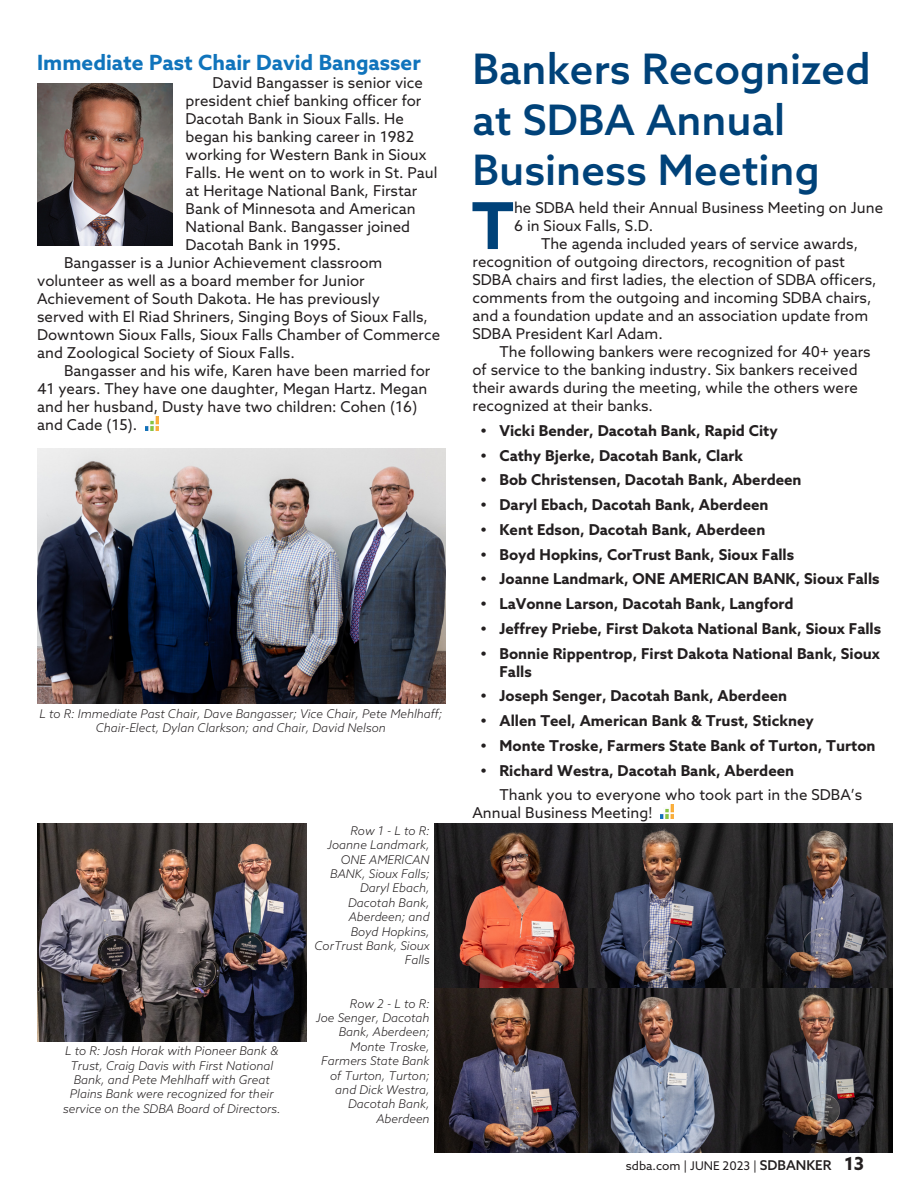
<style>
.page{position:relative;width:918px;height:1188px;background:#fff}
.page>*{position:absolute;margin:0;border:0;box-sizing:border-box;transform-origin:0 0}
.Drop_Cap{font:700 64.65px "Azo Sans";color:#004279}
.t1{font:500 42px/50.4px "Azo Sans";color:#004279}
.Body_Copy_Indent{font:700 21px "Azo Sans";color:#1074bc}
.Body_Copy_Indent-2{font:15px/18px "Azo Sans";color:#231f20}
.t2{font:700 15px/18px "Azo Sans";color:#231f20}
.Drop_Cap-2{font:15px/18px "Azo Sans";color:#231f20}
.t3{font:italic 300 12px/14.4px "Azo Sans";color:#231f20;text-align:right}
.t4{font:12px "Azo Sans";color:#231f20}
.s1{font-family:"Book Antiqua"}
.s2{font-weight:500;font-size:13.5px}
.s3{font-weight:700;font-size:18px}
</style>
<div class="page">
<img style="left:37px;top:448px;width:409px;height:256px">
<img style="left:145px;top:416px;width:13px;height:14px">
<img style="left:37px;top:84px;width:135px;height:162px">
<img style="left:661px;top:804px;width:13px;height:14px">
<img style="left:434px;top:824px;width:459px;height:329px">
<img style="left:37px;top:824px;width:270px;height:217px">
<p class="Body_Copy_Indent" style="left:37px;top:49px;width:385px">Immediate Past Chair David Bangasser</p>
<p class="Body_Copy_Indent-2" style="left:186px;top:74px;width:253px;text-indent:27px">David Bangasser is senior vice president chief banking officer for<br>Dacotah Bank in Sioux Falls. He began his banking career in 1982 working for Western Bank in Sioux<br>Falls. He went on to work in St. Paul at Heritage National Bank, Firstar<br>Bank of Minnesota and American<br>National Bank. Bangasser joined<br>Dacotah Bank in 1995.</p>
<p class="Body_Copy_Indent-2" style="left:37px;top:254px;width:405px;text-indent:27px">Bangasser is a Junior Achievement classroom volunteer as well as a board member for Junior Achievement of South Dakota. He has previously<br>served with El Riad Shriners, Singing Boys of Sioux Falls, Downtown Sioux Falls, Sioux Falls Chamber of Commerce and Zoological Society of Sioux Falls.</p>
<p class="Body_Copy_Indent-2" style="left:37px;top:362px;width:395px;text-indent:27px">Bangasser and his wife, Karen have been married for 41 years. They have one daughter, Megan Hartz. Megan and her husband, Dusty have two children: Cohen (16) and Cade (15).</p>
<p class="t3" style="left:39px;top:706px;width:404px;text-align:center">L to R: Immediate Past Chair, Dave Bangasser; Vice Chair, Pete Mehlhaff;<br>Chair-Elect, Dylan Clarkson; and Chair, David Nelson</p>
<p class="t3" style="left:63px;top:1044px;width:219px;text-align:center">L to R: Josh Horak with Pioneer Bank &amp; Trust, Craig Davis with First National Bank, and Pete Mehlhaff with Great Plains Bank were recognized for their service on the SDBA Board of Directors.</p>
<p class="t3" style="left:328px;top:823px;width:104px">Row 1 - L to R:<br>Joanne Landmark,<br>ONE AMERICAN<br>BANK, Sioux Falls;<br>Daryl Ebach,<br>Dacotah Bank,<br>Aberdeen; and</p>
<p class="t3" style="left:315px;top:924px;width:117px">Boyd Hopkins,<br>CorTrust Bank, Sioux<br>Falls</p>
<p class="t3" style="left:350px;top:996px;width:81px">Row 2 - L to R:</p>
<p class="t3" style="left:316px;top:1010px;width:115px">Joe Senger, Dacotah<br>Bank, Aberdeen;<br>Monte Troske,<br>Farmers State Bank of Turton, Turton; and Dick Westra,<br>Dacotah Bank,<br>Aberdeen</p>
<p class="t1" style="left:472px;top:43px;width:400px">Bankers Recognized at SDBA Annual<br>Business Meeting</p>
<p class="Drop_Cap" style="left:472px;top:183px;width:44px">T</p>
<p class="Drop_Cap-2" style="left:514px;top:199px;width:371px">he SDBA held their Annual Business Meeting on June<br>6 in Sioux Falls, S.D.</p>
<p class="Body_Copy_Indent-2" style="left:472px;top:235px;width:406px;text-indent:69px">The agenda included years of service awards, recognition of outgoing directors, recognition of past SDBA chairs and first ladies, the election of SDBA officers, comments from the outgoing and incoming SDBA chairs, and a foundation update and an association update from SDBA President Karl Adam.</p>
<p class="Body_Copy_Indent-2" style="left:472px;top:343px;width:400px;text-indent:27px">The following bankers were recognized for 40+ years of service to the banking industry. Six bankers received their awards during the meeting, while the others were recognized at their banks.</p>
<p class="t2" style="left:479px;top:421px;width:300px"><span class="s1">•</span> Vicki Bender, Dacotah Bank, Rapid City</p>
<p class="t2" style="left:479px;top:446px;width:266px"><span class="s1">•</span> Cathy Bjerke, Dacotah Bank, Clark</p>
<p class="t2" style="left:479px;top:471px;width:324px"><span class="s1">•</span> Bob Christensen, Dacotah Bank, Aberdeen</p>
<p class="t2" style="left:479px;top:495px;width:291px"><span class="s1">•</span> Daryl Ebach, Dacotah Bank, Aberdeen</p>
<p class="t2" style="left:479px;top:520px;width:288px"><span class="s1">•</span> Kent Edson, Dacotah Bank, Aberdeen</p>
<p class="t2" style="left:479px;top:545px;width:316px"><span class="s1">•</span> Boyd Hopkins, CorTrust Bank, Sioux Falls</p>
<p class="t2" style="left:479px;top:570px;width:402px"><span class="s1">•</span> Joanne Landmark, ONE AMERICAN BANK, Sioux Falls</p>
<p class="t2" style="left:479px;top:594px;width:316px"><span class="s1">•</span> LaVonne Larson, Dacotah Bank, Langford</p>
<p class="t2" style="left:479px;top:619px;width:403px"><span class="s1">•</span> Jeffrey Priebe, First Dakota National Bank, Sioux Falls</p>
<p class="t2" style="left:500px;top:644px;width:382px;text-indent:-20px"><span class="s1">•</span> Bonnie Rippentrop, First Dakota National Bank, Sioux<br>Falls</p>
<p class="t2" style="left:479px;top:687px;width:309px"><span class="s1">•</span> Joseph Senger, Dacotah Bank, Aberdeen</p>
<p class="t2" style="left:479px;top:711px;width:336px"><span class="s1">•</span> Allen Teel, American Bank &amp; Trust, Stickney</p>
<p class="t2" style="left:479px;top:736px;width:398px"><span class="s1">•</span> Monte Troske, Farmers State Bank of Turton, Turton</p>
<p class="t2" style="left:479px;top:761px;width:316px"><span class="s1">•</span> Richard Westra, Dacotah Bank, Aberdeen</p>
<p class="Body_Copy_Indent-2" style="left:472px;top:786px;width:391px;text-indent:27px">Thank you to everyone who took part in the SDBA’s<br>Annual Business Meeting!</p>
<p class="t4" style="left:626px;top:1158px;width:240px">sdba.com | JUNE 2023 | <span class="s2">SDBANKER</span> <span class="s3">13</span></p>
</div>
